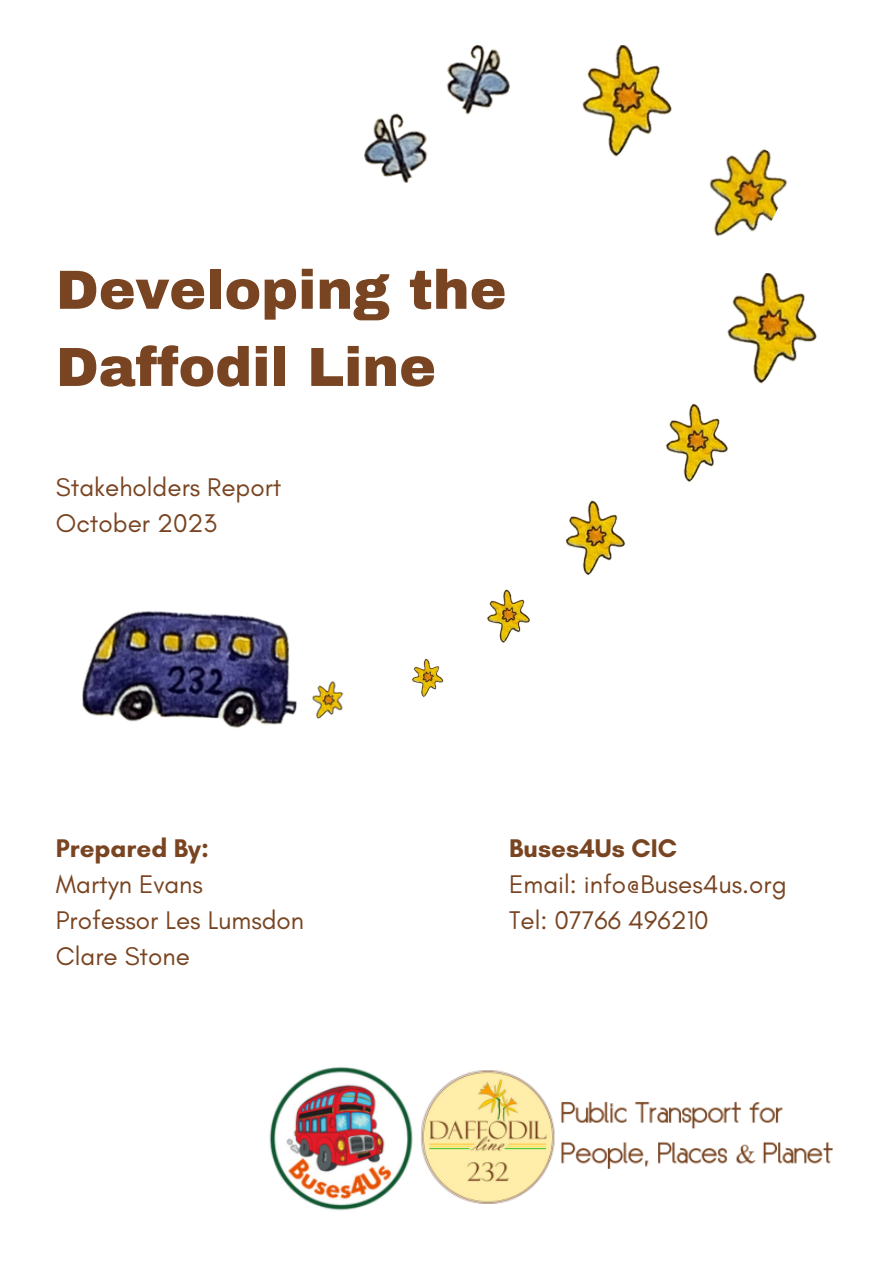
<style>
.page{position:relative;width:893px;height:1264px;background:#fff}
.page>*{position:absolute;margin:0;border:0;box-sizing:border-box;transform-origin:0 0}
.t1{font:900 55.2px/77.1px "Archivo";color:#784421}
.t2{font:25.95px "Glacial Indifference";color:#784421}
.t3{font:700 25.95px "Glacial Indifference";color:#784421}
</style>
<div class="page">
<img style="left:269px;top:1067px;width:564px;height:144px">
<img style="left:82px;top:611px;width:262px;height:117px">
<img style="left:412px;top:658px;width:32px;height:39px">
<img style="left:487px;top:589px;width:43px;height:54px">
<img style="left:565px;top:500px;width:61px;height:76px">
<img style="left:364px;top:46px;width:145px;height:137px">
<img style="left:666px;top:403px;width:62px;height:79px">
<img style="left:727px;top:273px;width:90px;height:111px">
<img style="left:582px;top:46px;width:90px;height:111px">
<img style="left:709px;top:149px;width:79px;height:87px">
<p class="t1" style="left:56px;top:252px;width:452px">Developing the<br>Daffodil Line</p>
<p class="t2" style="left:56px;top:471px;width:227px">Stakeholders Report</p>
<p class="t2" style="left:56px;top:507px;width:163px">October 2023</p>
<p class="t3" style="left:56px;top:832px;width:155px">Prepared By:</p>
<p class="t2" style="left:56px;top:868px;width:149px">Martyn Evans</p>
<p class="t2" style="left:56px;top:904px;width:250px">Professor Les Lumsdon</p>
<p class="t2" style="left:56px;top:940px;width:135px">Clare Stone</p>
<p class="t3" style="left:509px;top:832px;width:169px">Buses4Us CIC</p>
<p class="t2" style="left:509px;top:868px;width:279px">Email: info@Buses4us.org</p>
<p class="t2" style="left:509px;top:904px;width:201px">Tel: 07766 496210</p>
</div>
